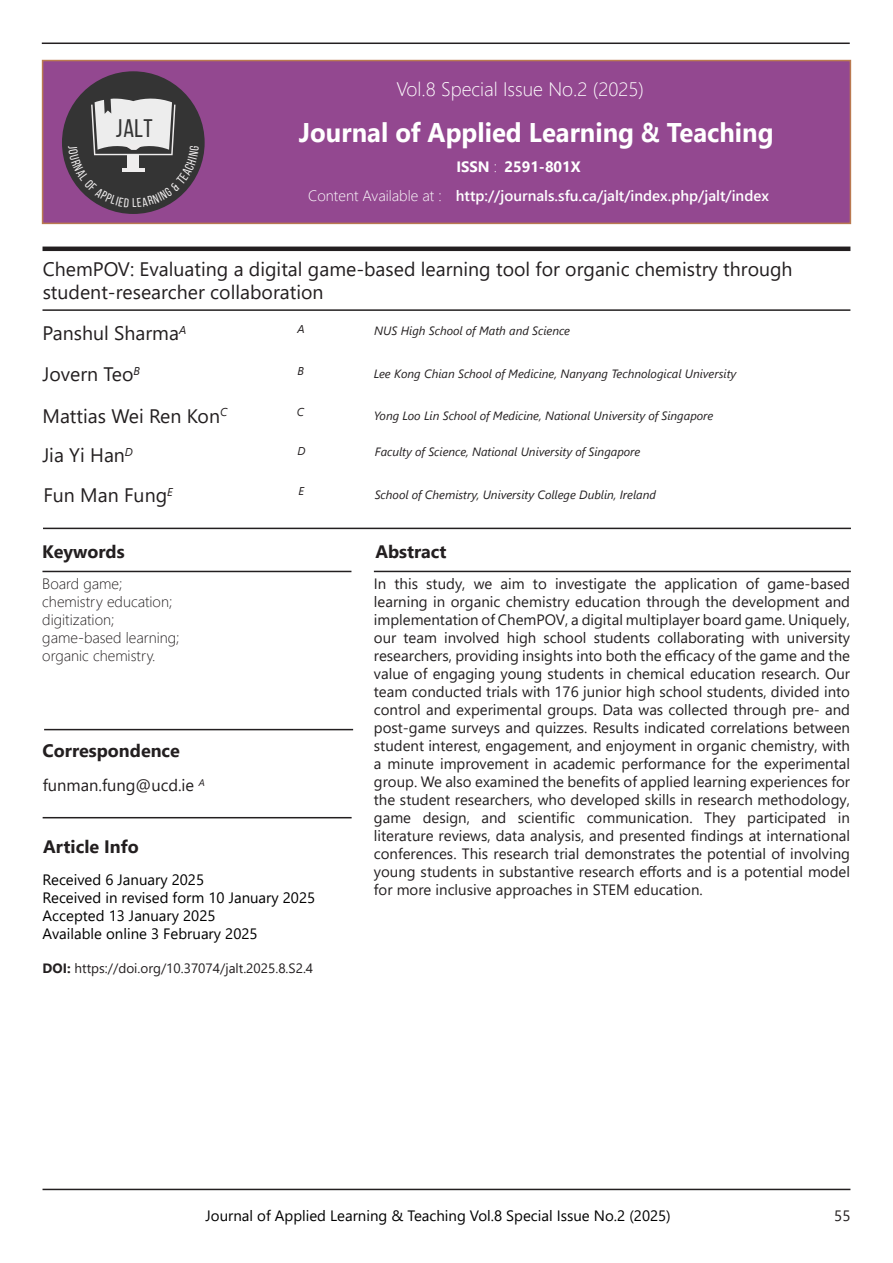
<style>
.page{position:relative;width:893px;height:1263px;background:#fff}
.page>*{position:absolute;margin:0;border:0;box-sizing:border-box;transform-origin:0 0}
.t1{font:700 27px "Segoe UI";color:#fff;scale:.95 1}
.t2{font:25.5px "Bebas Neue";color:#343434}
.t3{font:19.5px/23.4px "Segoe UI";color:#231f20}
.t4{font:300 19.5px "Segoe UI";color:#fff}
.t5{font:700 18px "Segoe UI";color:#231f20}
.t6{font:16.5px "Segoe UI";color:#231f20}
.t7{font:15px/18px "Segoe UI";color:#231f20;text-align:justify}
.t8{font:15px "Segoe UI";color:#000}
.t9{font:300 15px "Segoe UI";color:#231f20}
.t10{font:600 15px "Segoe UI";color:#fff}
.t11{font:300 15px "Segoe UI";color:#fff}
.t12{font:700 15px "Segoe UI";color:#fff}
.t13{font:13.5px "Segoe UI";color:#231f20}
.t14{font:italic 12px "Segoe UI";color:#231f20}
.t15{font:italic 11.4px "Segoe UI";color:#231f20}
.s1{font-weight:300}
.s2{font-weight:700}
</style>
<div class="page">
<hr style="left:43px;top:1189px;width:807px;height:1px;background:#231f20">
<hr style="left:42px;top:309px;width:808px;height:2px;background:#231f20">
<hr style="left:43px;top:247px;width:807px;height:4px;background:#231f20">
<hr style="left:43px;top:528px;width:808px;height:1px;background:#231f20">
<hr style="left:42px;top:571px;width:309px;height:1px;background:#231f20">
<hr style="left:374px;top:571px;width:477px;height:1px;background:#231f20">
<hr style="left:43px;top:817px;width:309px;height:1px;background:#231f20">
<hr style="left:42px;top:43px;width:808px;height:1px;background:#231f20">
<div style="left:42px;top:60px;width:809px;height:164px;background:#934890;border:2px solid #ba7a51"></div>
<div style="left:62px;top:71px;width:143px;height:143px;background:#343434;border-radius:50%"></div>
<hr style="left:44px;top:729px;width:309px;height:1px;background:#231f20">
<svg style="left:68px;top:97px;width:131px;height:110px"></svg>
<p class="t2" style="left:116px;top:115px;width:38px">JALT</p>
<p class="t4" style="left:397px;top:71px;width:249px">Vol.8 Special Issue No.2 (2025)</p>
<p class="t1" style="left:299px;top:107px;width:501px">Journal of Applied Learning &amp; Teaching</p>
<p class="t11" style="left:308px;top:182px;width:135px">Content Available at :</p>
<p class="t12" style="left:456px;top:153px;width:42px">ISSN <span class="s1">:</span></p>
<p class="t12" style="left:504px;top:153px;width:78px">2591-801X</p>
<p class="t10" style="left:456px;top:182px;width:315px">http://journals.sfu.ca/jalt/index.php/jalt/index</p>
<p class="t3" style="left:43px;top:255px;width:751px">ChemPOV: Evaluating a digital game-based learning tool for organic chemistry through student-researcher collaboration</p>
<p class="t3" style="left:43px;top:320px;width:145px">Panshul Sharma<sup>A</sup></p>
<p class="t15" style="left:298px;top:318px;width:9px">A</p>
<p class="t14" style="left:374px;top:319px;width:197px">NUS High School of Math and Science</p>
<p class="t3" style="left:42px;top:361px;width:99px">Jovern Teo<sup>B</sup></p>
<p class="t15" style="left:298px;top:360px;width:8px">B</p>
<p class="t14" style="left:374px;top:363px;width:364px">Lee Kong Chian School of Medicine, Nanyang Technological University</p>
<p class="t3" style="left:43px;top:402px;width:186px">Mattias Wei Ren Kon<sup>C</sup></p>
<p class="t15" style="left:297px;top:401px;width:9px">C</p>
<p class="t14" style="left:374px;top:404px;width:341px">Yong Loo Lin School of Medicine, National University of Singapore</p>
<p class="t3" style="left:42px;top:442px;width:92px">Jia Yi Han<sup>D</sup></p>
<p class="t15" style="left:297px;top:441px;width:10px">D</p>
<p class="t14" style="left:375px;top:441px;width:267px">Faculty of Science, National University of Singapore</p>
<p class="t3" style="left:43px;top:482px;width:131px">Fun Man Fung<sup>E</sup></p>
<p class="t15" style="left:298px;top:480px;width:7px">E</p>
<p class="t14" style="left:375px;top:483px;width:283px">School of Chemistry, University College Dublin, Ireland</p>
<p class="t5" style="left:42px;top:534px;width:84px">Keywords</p>
<p class="t5" style="left:375px;top:534px;width:73px">Abstract</p>
<p class="t9" style="left:42px;top:570px;width:82px">Board game;</p>
<p class="t9" style="left:42px;top:588px;width:132px">chemistry education;</p>
<p class="t9" style="left:42px;top:606px;width:74px">digitization;</p>
<p class="t9" style="left:42px;top:624px;width:139px">game-based learning;</p>
<p class="t9" style="left:42px;top:642px;width:115px">organic chemistry.</p>
<p class="t7" style="left:374px;top:573px;width:478px">In this study, we aim to investigate the application of game-based learning in organic chemistry education through the development and implementation of ChemPOV, a digital multiplayer board game. Uniquely, our team involved high school students collaborating with university researchers, providing insights into both the efficacy of the game and the value of engaging young students in chemical education research. Our team conducted trials with 176 junior high school students, divided into control and experimental groups. Data was collected through pre- and post-game surveys and quizzes. Results indicated correlations between student interest, engagement, and enjoyment in organic chemistry, with a minute improvement in academic performance for the experimental group. We also examined the benefits of applied learning experiences for the student researchers, who developed skills in research methodology, game design, and scientific communication. They participated in literature reviews, data analysis, and presented findings at international conferences. This research trial demonstrates the potential of involving young students in substantive research efforts and is a potential model for more inclusive approaches in STEM education.</p>
<p class="t5" style="left:43px;top:733px;width:139px">Correspondence</p>
<p class="t6" style="left:43px;top:770px;width:164px">funman.fung@ucd.ie <sup>A</sup></p>
<p class="t5" style="left:43px;top:829px;width:97px">Article Info</p>
<p class="t8" style="left:43px;top:865px;width:163px">Received 6 January 2025</p>
<p class="t8" style="left:43px;top:883px;width:274px">Received in revised form 10 January 2025</p>
<p class="t8" style="left:43px;top:901px;width:174px">Accepted 13 January 2025</p>
<p class="t8" style="left:43px;top:919px;width:216px">Available online 3 February 2025</p>
<p class="t13" style="left:43px;top:955px;width:272px"><span class="s2">DOI:</span> https://doi.org/10.37074/jalt.2025.8.S2.4</p>
<p class="t8" style="left:206px;top:1201px;width:467px">Journal of Applied Learning &amp; Teaching Vol.8 Special Issue No.2 (2025)</p>
<p class="t7" style="left:834px;top:1205px;width:18px">55</p>
</div>
